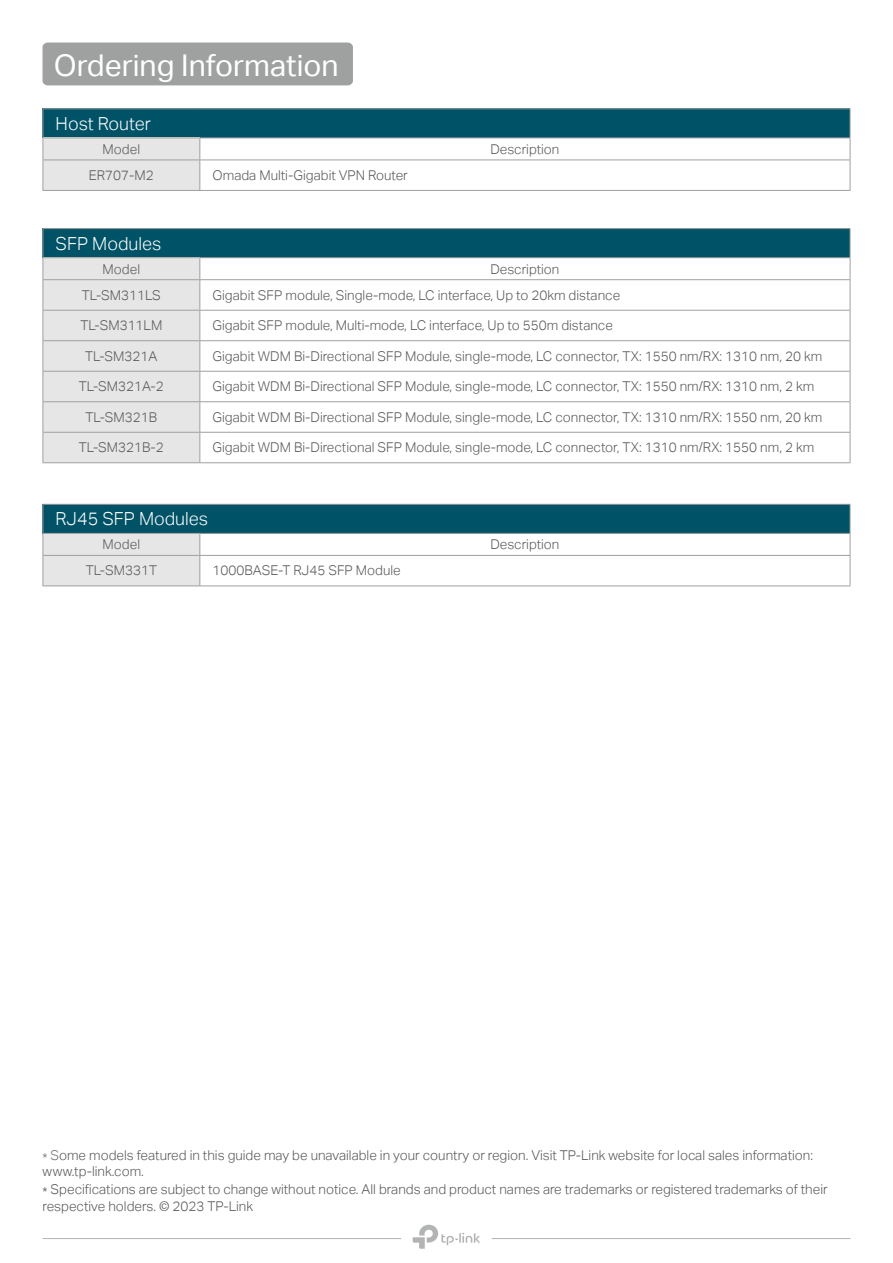
<style>
.page{position:relative;width:893px;height:1263px;background:#fff}
.page>*{position:absolute;margin:0;border:0;box-sizing:border-box;transform-origin:0 0}
.t1{font:30px "TP Link Aktiv Regular";color:#fff}
.t2{font:18px "TP Link Aktiv Light";color:#fff}
.t3{font:13.5px/16.2px "TP Link Aktiv Light";color:#595757}
.s1{color:#727171}
</style>
<div class="page">
<hr style="left:43px;top:1238px;width:358px;height:1px;background:#b5b4b5">
<hr style="left:492px;top:1238px;width:358px;height:1px;background:#b5b4b5">
<svg style="left:413px;top:1225px;width:67px;height:24px"></svg>
<div style="left:43px;top:43px;width:310px;height:42px;background:#9fa0a0;border-radius:5px"></div>
<div style="left:43px;top:109px;width:807px;height:29px;background:#005267"></div>
<div style="left:43px;top:138px;width:157px;height:22px;background:#e6e6e6"></div>
<div style="left:43px;top:160px;width:157px;height:30px;background:#e6e6e6"></div>
<hr style="left:43px;top:160px;width:1px;height:30px;background:#9fa0a0">
<hr style="left:199px;top:160px;width:1px;height:30px;background:#9fa0a0">
<hr style="left:850px;top:160px;width:1px;height:30px;background:#9fa0a0">
<hr style="left:43px;top:190px;width:157px;height:1px;background:#9fa0a0">
<hr style="left:200px;top:190px;width:650px;height:1px;background:#9fa0a0">
<hr style="left:43px;top:108px;width:157px;height:1px;background:#9fa0a0">
<hr style="left:200px;top:108px;width:650px;height:1px;background:#9fa0a0">
<hr style="left:43px;top:138px;width:157px;height:1px;background:#9fa0a0">
<svg style="left:43px;top:109px;width:1px;height:51px"></svg>
<svg style="left:850px;top:109px;width:1px;height:51px"></svg>
<hr style="left:43px;top:160px;width:157px;height:1px;background:#9fa0a0">
<hr style="left:200px;top:138px;width:650px;height:1px;background:#9fa0a0">
<svg style="left:199px;top:138px;width:1px;height:22px"></svg>
<hr style="left:200px;top:160px;width:650px;height:1px;background:#9fa0a0">
<div style="left:43px;top:229px;width:807px;height:29px;background:#005267"></div>
<div style="left:43px;top:258px;width:157px;height:22px;background:#e6e6e6"></div>
<div style="left:43px;top:280px;width:157px;height:30px;background:#e6e6e6"></div>
<hr style="left:43px;top:280px;width:1px;height:30px;background:#9fa0a0">
<hr style="left:199px;top:280px;width:1px;height:30px;background:#9fa0a0">
<hr style="left:850px;top:280px;width:1px;height:30px;background:#9fa0a0">
<hr style="left:200px;top:310px;width:650px;height:1px;background:#9fa0a0">
<svg style="left:850px;top:311px;width:1px;height:29px"></svg>
<hr style="left:200px;top:340px;width:650px;height:1px;background:#9fa0a0">
<hr style="left:850px;top:341px;width:1px;height:30px;background:#9fa0a0">
<hr style="left:200px;top:371px;width:650px;height:1px;background:#9fa0a0">
<svg style="left:850px;top:372px;width:1px;height:29px"></svg>
<hr style="left:200px;top:401px;width:650px;height:1px;background:#9fa0a0">
<hr style="left:850px;top:402px;width:1px;height:30px;background:#9fa0a0">
<hr style="left:200px;top:432px;width:650px;height:1px;background:#9fa0a0">
<svg style="left:43px;top:310px;width:157px;height:152px;background:#e3e3e3"></svg>
<svg style="left:850px;top:433px;width:1px;height:29px"></svg>
<hr style="left:43px;top:462px;width:157px;height:1px;background:#9fa0a0">
<hr style="left:200px;top:462px;width:650px;height:1px;background:#9fa0a0">
<hr style="left:43px;top:228px;width:157px;height:1px;background:#9fa0a0">
<hr style="left:200px;top:228px;width:650px;height:1px;background:#9fa0a0">
<hr style="left:43px;top:257px;width:157px;height:1px;background:#9fa0a0">
<svg style="left:43px;top:229px;width:1px;height:50px"></svg>
<svg style="left:850px;top:229px;width:1px;height:50px"></svg>
<hr style="left:43px;top:279px;width:157px;height:1px;background:#9fa0a0">
<hr style="left:200px;top:257px;width:650px;height:1px;background:#9fa0a0">
<svg style="left:199px;top:258px;width:1px;height:21px"></svg>
<hr style="left:200px;top:279px;width:650px;height:1px;background:#9fa0a0">
<div style="left:43px;top:504px;width:807px;height:29px;background:#005267"></div>
<div style="left:43px;top:533px;width:157px;height:22px;background:#e6e6e6"></div>
<div style="left:43px;top:555px;width:157px;height:31px;background:#e6e6e6"></div>
<hr style="left:43px;top:585px;width:157px;height:1px;background:#9fa0a0">
<hr style="left:200px;top:585px;width:650px;height:1px;background:#9fa0a0">
<hr style="left:43px;top:504px;width:157px;height:1px;background:#9fa0a0">
<hr style="left:200px;top:504px;width:650px;height:1px;background:#9fa0a0">
<hr style="left:43px;top:533px;width:157px;height:1px;background:#9fa0a0">
<svg style="left:43px;top:505px;width:1px;height:80px"></svg>
<svg style="left:850px;top:505px;width:1px;height:80px"></svg>
<hr style="left:43px;top:555px;width:157px;height:1px;background:#9fa0a0">
<hr style="left:200px;top:533px;width:650px;height:1px;background:#9fa0a0">
<svg style="left:199px;top:534px;width:1px;height:51px"></svg>
<hr style="left:200px;top:555px;width:650px;height:1px;background:#9fa0a0">
<h1 class="t1" style="left:54px;top:48px;width:286px">Ordering Information</h1>
<h2 class="t2" style="left:56px;top:113px;width:97px">Host Router</h2>
<p class="t3" style="left:103px;top:141px;width:39px">Model</p>
<p class="t3" style="left:490px;top:141px;width:71px">Description</p>
<p class="t3" style="left:89px;top:167px;width:66px">ER707-M2</p>
<p class="t3" style="left:213px;top:167px;width:197px">Omada Multi-Gigabit VPN Router</p>
<h2 class="t2" style="left:56px;top:233px;width:107px">SFP Modules</h2>
<p class="t3" style="left:103px;top:261px;width:39px">Model</p>
<p class="t3" style="left:490px;top:261px;width:71px">Description</p>
<p class="t3" style="left:82px;top:287px;width:81px">TL-SM311LS</p>
<p class="t3" style="left:213px;top:287px;width:409px">Gigabit SFP module, Single-mode, LC interface, Up to 20km distance</p>
<p class="t3" style="left:80px;top:318px;width:84px">TL-SM311LM</p>
<p class="t3" style="left:213px;top:318px;width:402px">Gigabit SFP module, Multi-mode, LC interface, Up to 550m distance</p>
<p class="t3" style="left:85px;top:348px;width:74px">TL-SM321A</p>
<p class="t3" style="left:213px;top:348px;width:611px">Gigabit WDM Bi-Directional SFP Module, single-mode, LC connector, TX: 1550 nm/RX: 1310 nm, 20 km</p>
<p class="t3" style="left:79px;top:379px;width:87px">TL-SM321A-2</p>
<p class="t3" style="left:213px;top:379px;width:603px">Gigabit WDM Bi-Directional SFP Module, single-mode, LC connector, TX: 1550 nm/RX: 1310 nm, 2 km</p>
<p class="t3" style="left:86px;top:409px;width:73px">TL-SM321B</p>
<p class="t3" style="left:213px;top:409px;width:611px">Gigabit WDM Bi-Directional SFP Module, single-mode, LC connector, TX: 1310 nm/RX: 1550 nm, 20 km</p>
<p class="t3" style="left:79px;top:440px;width:87px">TL-SM321B-2</p>
<p class="t3" style="left:213px;top:440px;width:603px">Gigabit WDM Bi-Directional SFP Module, single-mode, LC connector, TX: 1310 nm/RX: 1550 nm, 2 km</p>
<h2 class="t2" style="left:56px;top:508px;width:154px">RJ45 SFP Modules</h2>
<p class="t3" style="left:103px;top:536px;width:39px">Model</p>
<p class="t3" style="left:490px;top:536px;width:71px">Description</p>
<p class="t3" style="left:86px;top:563px;width:73px">TL-SM331T</p>
<p class="t3" style="left:213px;top:563px;width:190px">1000BASE-T RJ45 SFP Module</p>
<p class="t3" style="left:43px;top:1147px;width:772px"><span class="s1">* S</span>ome models featured in this guide may be unavailable in your country or region. Visit TP-Link website for local sales information: www.tp-link.com.</p>
<p class="t3" style="left:43px;top:1181px;width:787px">* Specifications are subject to change without notice. All brands and product names are trademarks or registered trademarks of their respective holders. © 2023 TP-Link</p>
</div>
